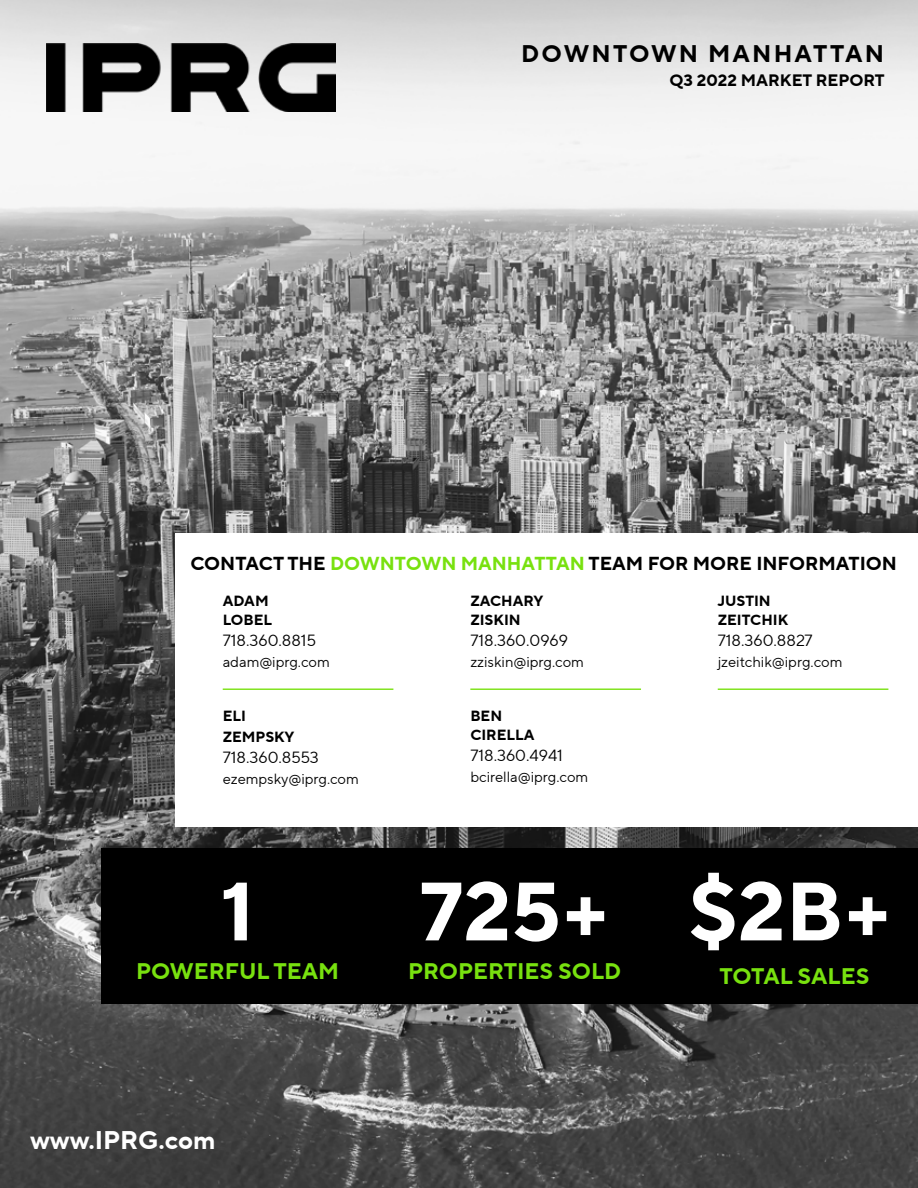
<style>
.page{position:relative;width:918px;height:1188px;background:#fff}
.page>*{position:absolute;margin:0;border:0;box-sizing:border-box;transform-origin:0 0}
.t1{font:700 82.5px "TT Norms Pro";color:#fff}
.t2{font:700 25.5px "TT Norms Pro";color:#fff}
.t3{font:700 24px "TT Norms Pro";letter-spacing:.09em;color:#000}
.t4{font:700 22.5px "TT Norms Pro";color:#78e10f}
.t5{font:700 18.75px "TT Norms Pro";color:#000}
.t6{font:700 16.5px "TT Norms Pro";color:#000}
.t7{font:16.2px "TT Norms Pro";color:#000}
.t8{font:14.7px "TT Norms Pro";color:#000}
.t9{font:700 14.7px/19px "TT Norms Pro";color:#000}
.s1{color:#78e10f}
</style>
<div class="page">
<img style="left:0;top:0;width:918px;height:1188px">
<div style="left:101px;top:849px;width:277px;height:155px;background:#000"></div>
<div style="left:652px;top:849px;width:266px;height:155px;background:#000"></div>
<div style="left:376px;top:849px;width:277px;height:155px;background:#000"></div>
<div style="left:176px;top:534px;width:742px;height:293px;background:#fff"></div>
<img style="left:46px;top:43px;width:289px;height:69px">
<hr style="left:223px;top:689px;width:170px;height:1px;background:#78e10f">
<hr style="left:470px;top:689px;width:171px;height:1px;background:#78e10f">
<hr style="left:718px;top:689px;width:170px;height:1px;background:#78e10f">
<h3 class="t3" style="left:521px;top:36px;width:364px">DOWNTOWN MANHATTAN</h3>
<p class="t6" style="left:669px;top:68px;width:217px">Q3 2022 MARKET REPORT</p>
<p class="t5" style="left:190px;top:549px;width:708px">CONTACT THE <span class="s1">DOWNTOWN MANHATTAN</span> TEAM FOR MORE INFORMATION</p>
<p class="t9" style="left:223px;top:591px;width:51px">ADAM<br>LOBEL</p>
<p class="t7" style="left:223px;top:628px;width:95px">718.360.8815</p>
<p class="t8" style="left:223px;top:651px;width:109px">adam@iprg.com</p>
<p class="t9" style="left:223px;top:706px;width:73px;line-height:21px">ELI<br>ZEMPSKY</p>
<p class="t7" style="left:223px;top:746px;width:98px">718.360.8553</p>
<p class="t8" style="left:223px;top:769px;width:138px">ezempsky@iprg.com</p>
<p class="t9" style="left:470px;top:591px;width:75px">ZACHARY<br>ZISKIN</p>
<p class="t7" style="left:470px;top:628px;width:99px">718.360.0969</p>
<p class="t8" style="left:470px;top:651px;width:115px">zziskin@iprg.com</p>
<p class="t9" style="left:470px;top:707px;width:66px">BEN<br>CIRELLA</p>
<p class="t7" style="left:470px;top:744px;width:94px">718.360.4941</p>
<p class="t8" style="left:470px;top:767px;width:119px">bcirella@iprg.com</p>
<p class="t9" style="left:718px;top:591px;width:72px">JUSTIN<br>ZEITCHIK</p>
<p class="t7" style="left:718px;top:628px;width:97px">718.360.8827</p>
<p class="t8" style="left:718px;top:651px;width:126px">jzeitchik@iprg.com</p>
<h1 class="t1" style="left:419px;top:851px;width:474px">725+ $2B+</h1>
<h1 class="t1" style="left:221px;top:851px;width:35px">1</h1>
<h3 class="t4" style="left:136px;top:954px;width:204px">POWERFUL TEAM</h3>
<h3 class="t4" style="left:408px;top:954px;width:215px">PROPERTIES SOLD</h3>
<h3 class="t4" style="left:720px;top:959px;width:151px">TOTAL SALES</h3>
<h2 class="t2" style="left:30px;top:1121px;width:187px">www.IPRG.com</h2>
</div>
